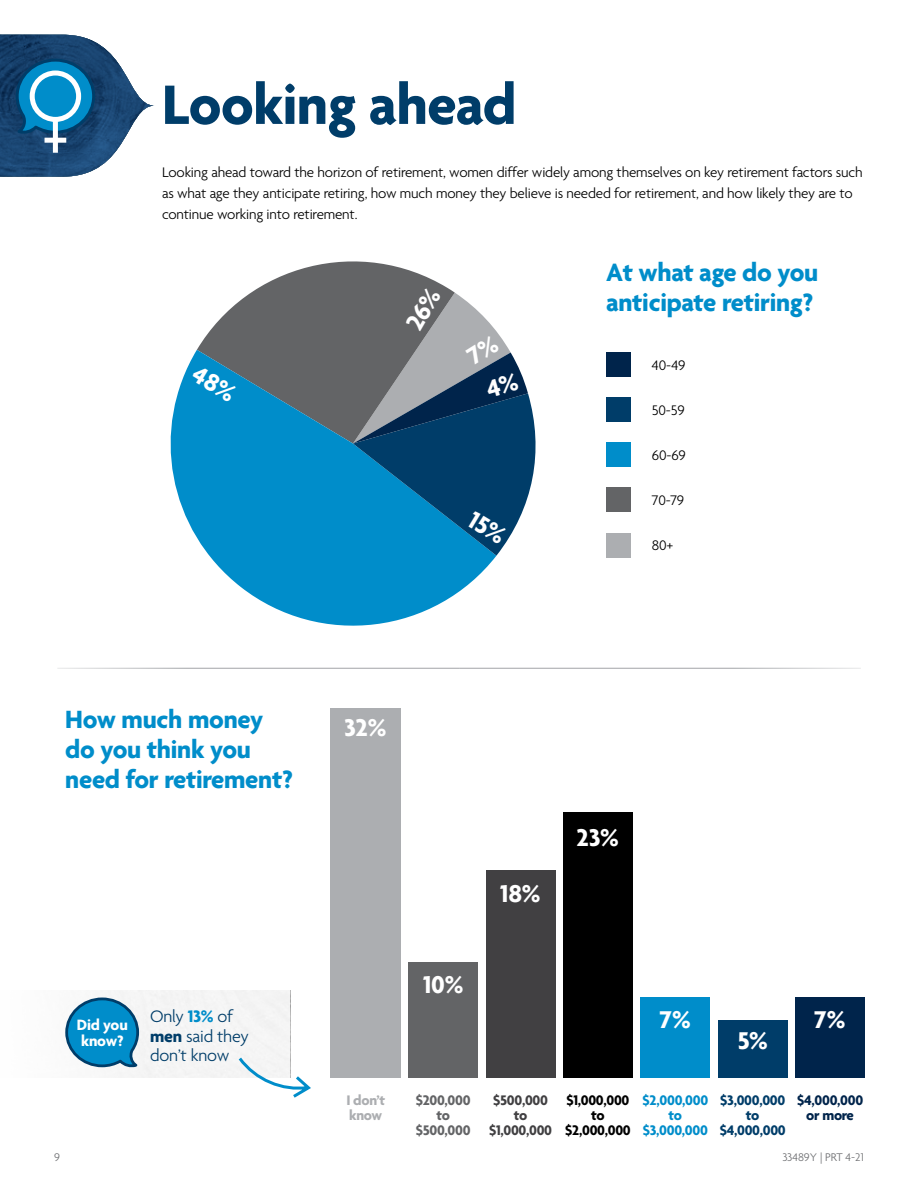
<style>
.page{position:relative;width:918px;height:1188px;background:#fff}
.page>*{position:absolute;margin:0;border:0;box-sizing:border-box;transform-origin:0 0}
.t1{font:700 60px "Agenda";letter-spacing:-.01em;color:#003d69}
.t2{font:700 27px/30px "Agenda";letter-spacing:-.01em;color:#008dca}
.t3{font:700 26.25px "Agenda";color:#fff}
.t4{font:300 18px/19.5px "Agenda";letter-spacing:-.01em;color:#003d69}
.t5{font:700 16.2px/16.2px "Agenda";letter-spacing:-.01em;color:#fff}
.t6{font:300 15px/21px "Agenda";letter-spacing:-.01em;color:#000}
.t7{font:700 15px/15px "Agenda";letter-spacing:-.02em;color:#000;text-align:center}
.t8{font:700 15px/15px "Agenda";letter-spacing:-.02em;color:#003d69;text-align:center}
.t9{font:700 15px/15px "Agenda";letter-spacing:-.02em;color:#008dca;text-align:center}
.t10{font:700 15px/15px "Agenda";letter-spacing:-.02em;color:#414042;text-align:center}
.t11{font:700 15px/15px "Agenda";letter-spacing:-.02em;color:#636466;text-align:center}
.t12{font:700 15px/15px "Agenda";letter-spacing:-.02em;color:#00244b;text-align:center}
.t13{font:700 15px/15px "Agenda";letter-spacing:-.02em;color:#acaeb1}
.t14{font:300 12px "Agenda";color:#6d6e71}
.s1{font-weight:700;color:#008dca}
.s2{font-weight:700}
</style>
<div class="page">
<div style="left:0;top:990px;width:290px;height:87px;background:#f5f5f5"></div>
<div style="left:606px;top:352px;width:25px;height:25px;background:#00244b"></div>
<div style="left:606px;top:397px;width:25px;height:25px;background:#003d69"></div>
<div style="left:606px;top:442px;width:25px;height:25px;background:#008dca"></div>
<div style="left:606px;top:488px;width:25px;height:24px;background:#636466"></div>
<div style="left:606px;top:533px;width:25px;height:24px;background:#acaeb1"></div>
<svg style="left:197px;top:261px;width:249px;height:89px;fill:#636466"></svg>
<svg style="left:170px;top:350px;width:326px;height:276px;fill:#008dca"></svg>
<div style="left:795px;top:997px;width:70px;height:81px;background:#00244b"></div>
<div style="left:718px;top:1020px;width:70px;height:58px;background:#003d69"></div>
<div style="left:641px;top:997px;width:69px;height:81px;background:#008dca"></div>
<div style="left:563px;top:812px;width:70px;height:266px;background:#000"></div>
<div style="left:486px;top:870px;width:69px;height:208px;background:#414042"></div>
<div style="left:409px;top:962px;width:69px;height:116px;background:#636466"></div>
<div style="left:330px;top:708px;width:71px;height:370px;background:#acaeb1"></div>
<hr style="left:459px;top:668px;width:402px;height:1px;background:#acaeb1">
<hr style="left:57px;top:668px;width:402px;height:1px;background:#acaeb1">
<svg style="left:0;top:35px;width:154px;height:142px"></svg>
<div style="left:53px;top:120px;width:5px;height:33px;background:#fff"></div>
<div style="left:45px;top:138px;width:21px;height:5px;background:#fff"></div>
<div style="left:30px;top:71px;width:51px;height:51px;border:5px solid #fff;border-radius:50%"></div>
<svg style="left:236px;top:1054px;width:75px;height:44px"></svg>
<svg style="left:65px;top:997px;width:75px;height:71px"></svg>
<svg style="left:353px;top:287px;width:183px;height:269px;background:#477591"></svg>
<div style="left:190px;top:365px;width:48px;height:37px;background:#008dca"></div>
<h1 class="t1" style="left:162px;top:72px;width:356px">Looking ahead</h1>
<p class="t6" style="left:162px;top:163px;width:702px">Looking ahead toward the horizon of retirement, women differ widely among themselves on key retirement factors such as what age they anticipate retiring, how much money they believe is needed for retirement, and how likely they are to continue working into retirement.</p>
<h2 class="t2" style="left:606px;top:259px;width:214px">At what age do you anticipate retiring?</h2>
<p class="t6" style="left:652px;top:355px;width:35px">40-49</p>
<p class="t6" style="left:652px;top:400px;width:34px">50-59</p>
<p class="t6" style="left:652px;top:446px;width:35px">60-69</p>
<p class="t6" style="left:652px;top:491px;width:34px">70-79</p>
<p class="t6" style="left:652px;top:536px;width:23px">80+</p>
<h2 class="t2" style="left:65px;top:706px;width:229px">How much money do you think you need for retirement?</h2>
<h3 class="t3" style="left:344px;top:713px;width:44px">32%</h3>
<h3 class="t3" style="left:423px;top:970px;width:42px">10%</h3>
<h3 class="t3" style="left:500px;top:880px;width:42px">18%</h3>
<h3 class="t3" style="left:577px;top:824px;width:44px">23%</h3>
<p class="t5" style="left:77px;top:1018px;width:52px">Did you know?</p>
<p class="t4" style="left:150px;top:1008px;width:85px">Only <span class="s1">13%</span> of</p>
<h3 class="t3" style="left:815px;top:1005px;width:33px">7%</h3>
<p class="t4" style="left:150px;top:1027px;width:101px"><span class="s2">men</span> said they don’t know</p>
<h3 class="t3" style="left:660px;top:1005px;width:33px">7%</h3>
<h3 class="t3" style="left:738px;top:1026px;width:32px">5%</h3>
<p class="t13" style="left:346px;top:1094px;width:40px">I don’t know</p>
<p class="t8" style="left:720px;top:1094px;width:68px">$3,000,000 to $4,000,000</p>
<p class="t11" style="left:416px;top:1094px;width:56px">$200,000 to $500,000</p>
<p class="t10" style="left:489px;top:1094px;width:65px">$500,000 to $1,000,000</p>
<p class="t7" style="left:565px;top:1094px;width:67px">$1,000,000 to $2,000,000</p>
<p class="t9" style="left:642px;top:1094px;width:67px">$2,000,000 to $3,000,000</p>
<p class="t12" style="left:797px;top:1094px;width:68px">$4,000,000 or more</p>
<p class="t14" style="left:54px;top:1151px;width:7px">9</p>
<p class="t14" style="left:783px;top:1151px;width:83px">33489Y | PRT 4-21</p>
</div>
